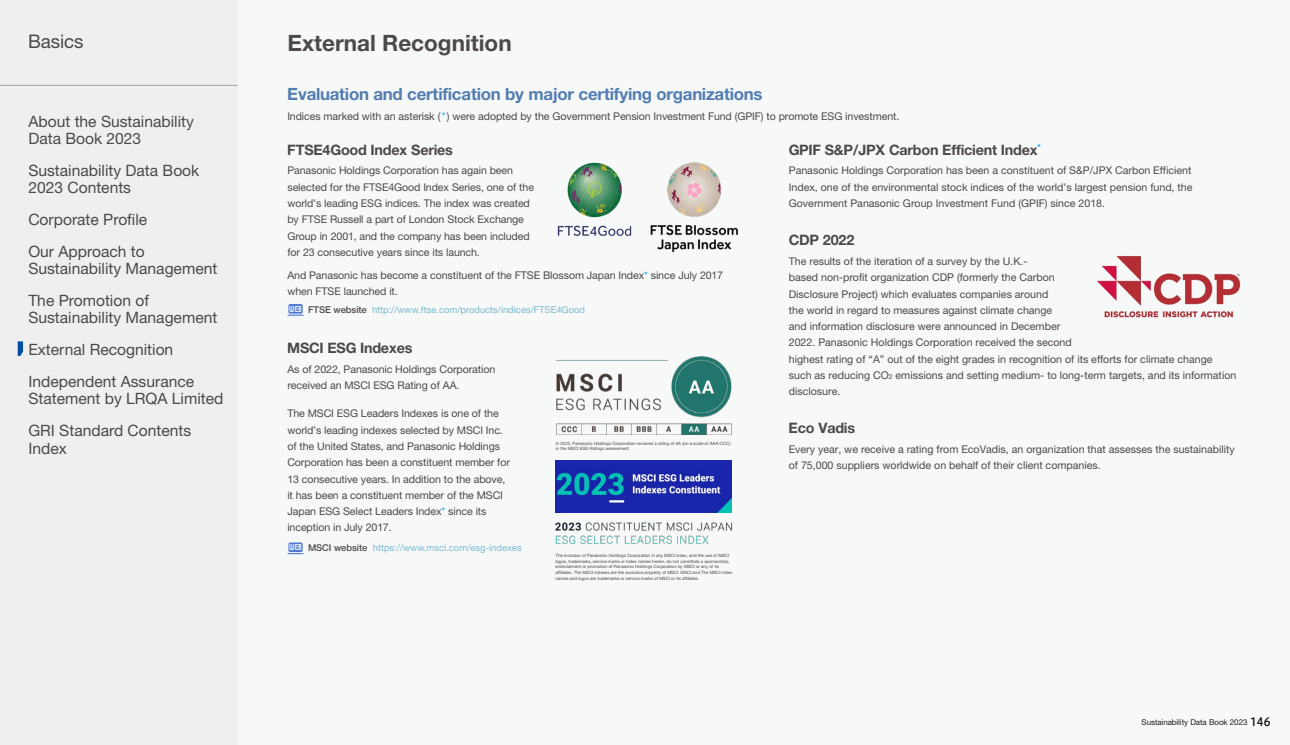
<style>
.page{position:relative;width:1290px;height:745px;background:#fff}
.page>*{position:absolute;margin:0;border:0;box-sizing:border-box;transform-origin:0 0}
.t1{font:700 22.5px "Helvetica Neue LT Std";color:#4c4948}
.t2{font:18.75px "Helvetica Neue LT Std";letter-spacing:-.01em;color:#4c4948}
.t3{font:700 16.88px "Helvetica Neue LT Std";letter-spacing:-.015em;color:#527db1}
.t4{font:15.62px/31.6px "Helvetica Neue LT Std";color:#4c4948}
.t5{font:700 14.38px "Helvetica Neue LT Std";letter-spacing:-.015em;color:#4c4948}
.t6{font:10.62px/16.2px "Helvetica Neue LT Std";letter-spacing:-.005em;color:#4c4948}
.t7{font:9.38px "Helvetica Neue LT Std";color:#79bad0}
.t8{font:8px "Helvetica Neue LT Std";letter-spacing:-.01em;color:#1f1e1d}
.t9{font:4.38px/5.9px "Helvetica Neue LT Std";letter-spacing:-.01em;color:#4c4948}
.s1{color:#00a0e9}
.s2{font-family:"Circle 20";font-size:7.5px;color:#fff}
.s3{font-weight:500;color:#4c4948}
.s4{font-size:6.88px}
.s5{font-family:"Hiragino UD Sans Std W5";font-size:11.25px;color:#000}
</style>
<div class="page">
<div style="left:237px;top:0;width:1053px;height:744px;background:#f7f8f8"></div>
<div style="left:0;top:0;width:237px;height:744px;background:#efefef"></div>
<hr style="left:0;top:85px;width:237px;height:1px;background:#a6afb5">
<svg style="left:18px;top:341px;width:5px;height:14px"></svg>
<div style="left:288px;top:304px;width:15px;height:9px;background:#4d79d2;border-radius:2px"></div>
<svg style="left:287px;top:314px;width:17px;height:1px"></svg>
<div style="left:288px;top:542px;width:15px;height:9px;background:#4d79d2;border-radius:2px"></div>
<svg style="left:287px;top:552px;width:17px;height:2px"></svg>
<img style="left:1097px;top:255px;width:143px;height:62px">
<img style="left:557px;top:162px;width:75px;height:74px">
<img style="left:650px;top:162px;width:88px;height:90px">
<img style="left:556px;top:356px;width:176px;height:78px">
<img style="left:555px;top:460px;width:177px;height:84px">
<h2 class="t2" style="left:28px;top:30px;width:57px">Basics</h2>
<h1 class="t1" style="left:288px;top:29px;width:226px">External Recognition</h1>
<h3 class="t4" style="left:28px;top:112px;width:167px;line-height:17.5px">About the Sustainability<br>Data Book 2023</h3>
<h3 class="t4" style="left:28px;top:161px;width:173px;line-height:17.5px">Sustainability Data Book<br>2023 Contents</h3>
<h3 class="t4" style="left:28px;top:203px;width:120px">Corporate Profile<br>Our Approach to</h3>
<h3 class="t4" style="left:28px;top:252px;width:190px">Sustainability Management<br>The Promotion of</h3>
<h3 class="t4" style="left:28px;top:301px;width:190px">Sustainability Management<br>External Recognition<br>Independent Assurance</h3>
<h3 class="t4" style="left:28px;top:382px;width:197px">Statement by LRQA Limited<br>GRI Standard Contents</h3>
<h3 class="t4" style="left:28px;top:431px;width:40px">Index</h3>
<h3 class="t3" style="left:287px;top:83px;width:477px">Evaluation and certification by major certifying organizations</h3>
<p class="t6" style="left:287px;top:108px;width:613px">Indices marked with an asterisk (<span class="s1">*</span>) were adopted by the Government Pension Investment Fund (GPIF) to promote ESG investment.</p>
<h3 class="t5" style="left:287px;top:140px;width:167px">FTSE4Good Index Series</h3>
<p class="t6" style="left:287px;top:162px;width:248px">Panasonic Holdings Corporation has again been selected for the FTSE4Good Index Series, one of the world’s leading ESG indices. The index was created by FTSE Russell a part of London Stock Exchange Group in 2001, and the company has been included for 23 consecutive years since its launch.</p>
<p class="t6" style="left:287px;top:267px;width:437px">And Panasonic has become a constituent of the FTSE Blossom Japan Index<span class="s1">*</span> since July 2017 when FTSE launched it.</p>
<p class="t7" style="left:289px;top:304px;width:297px"><span class="s2">WEB</span> <span class="s3">FTSE website</span> http://www.ftse.com/products/indices/FTSE4Good</p>
<h3 class="t5" style="left:287px;top:338px;width:127px">MSCI ESG Indexes</h3>
<p class="t6" style="left:287px;top:360px;width:209px">As of 2022, Panasonic Holdings Corporation received an MSCI ESG Rating of AA.</p>
<p class="t6" style="left:287px;top:405px;width:224px">The MSCI ESG Leaders Indexes is one of the world’s leading indexes selected by MSCI Inc. of the United States, and Panasonic Holdings Corporation has been a constituent member for 13 consecutive years. In addition to the above, it has been a constituent member of the MSCI Japan ESG Select Leaders Index<span class="s1">*</span> since its inception in July 2017.</p>
<p class="t7" style="left:289px;top:542px;width:234px"><span class="s2">WEB</span> <span class="s3">MSCI website</span> https://www.msci.com/esg-indexes</p>
<p class="t9" style="left:556px;top:439px;width:176px">In 2022, Panasonic Holdings Corporation received a rating of AA (on a scale of AAA-CCC) in the MSCI ESG Ratings assessment.</p>
<p class="t9" style="left:555px;top:552px;width:178px">The inclusion of Panasonic Holdings Corporation in any MSCI index, and the use of MSCI logos, trademarks, service marks or index names herein, do not constitute a sponsorship, endorsement or promotion of Panasonic Holdings Corporation by MSCI or any of its affiliates. The MSCI indexes are the exclusive property of MSCI. MSCI and The MSCI index names and logos are trademarks or service marks of MSCI or its affiliates.</p>
<h3 class="t5" style="left:789px;top:140px;width:254px">GPIF S&amp;P/JPX Carbon Efficient Index<sup>*</sup></h3>
<p class="t6" style="left:789px;top:162px;width:405px;text-align:justify">Panasonic Holdings Corporation has been a constituent of S&amp;P/JPX Carbon Efficient Index, one of the environmental stock indices of the world’s largest pension fund, the Government Panasonic Group Investment Fund (GPIF) since 2018.</p>
<h3 class="t5" style="left:789px;top:231px;width:67px">CDP 2022</h3>
<p class="t6" style="left:789px;top:253px;width:449px">The results of the iteration of a survey by the U.K.-<br>based non-profit organization CDP (formerly the Carbon<br>Disclosure Project) which evaluates companies around<br>the world in regard to measures against climate change<br>and information disclosure were announced in December<br>2022. Panasonic Holdings Corporation received the second<br>highest rating of “A” out of the eight grades in recognition of its efforts for climate change such as reducing CO<span class="s4">2</span> emissions and setting medium- to long-term targets, and its information disclosure.</p>
<h3 class="t5" style="left:788px;top:419px;width:68px">Eco Vadis</h3>
<p class="t6" style="left:789px;top:441px;width:448px">Every year, we receive a rating from EcoVadis, an organization that assesses the sustainability of 75,000 suppliers worldwide on behalf of their client companies.</p>
<p class="t8" style="left:1141px;top:717px;width:131px">Sustainability Data Book 2023 <span class="s5">146</span></p>
</div>
